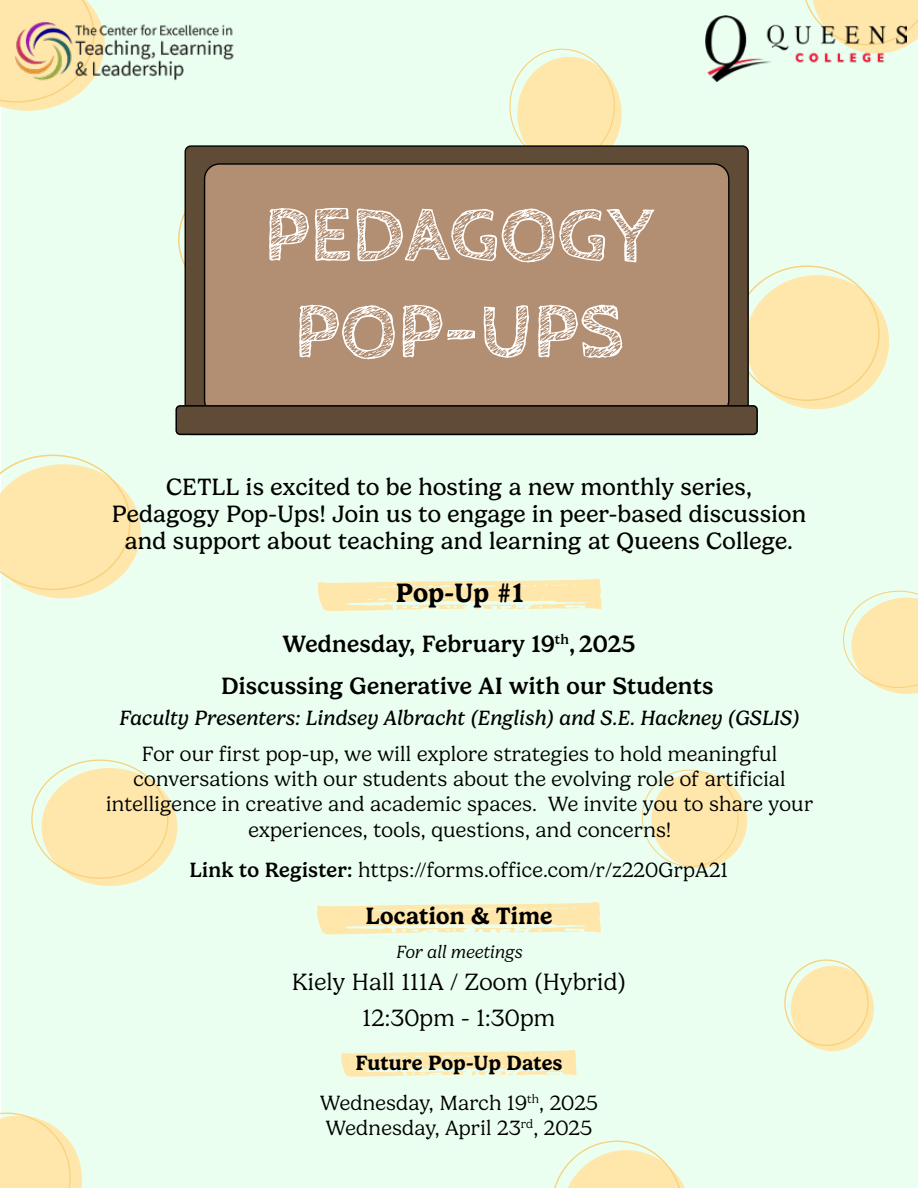
<style>
.page{position:relative;width:918px;height:1188px;background:#fff}
.page>*{position:absolute;margin:0;border:0;box-sizing:border-box;transform-origin:0 0}
.t1{font:700 80.7px/96.8px "Cabin Sketch";color:#fff;text-align:center}
.t2{font:600 27px "Gelica";color:#000}
.t3{font:24px/27px "Gelica";letter-spacing:.01em;color:#000;text-align:center}
.t4{font:500 24px "Gelica";letter-spacing:.01em;color:#000}
.t5{font:300 24px/36px "Gelica";letter-spacing:.01em;color:#000;text-align:center}
.t6{font:600 24px "Gelica";letter-spacing:.01em;color:#000}
.t7{font:300 21px/25.2px "Gelica";letter-spacing:.01em;color:#000}
.t8{font:italic 21px "Gelica";letter-spacing:.01em;color:#000}
.t9{font:600 21px "Gelica";letter-spacing:.005em;color:#000}
.t10{font:italic 300 18px "Gelica";letter-spacing:.01em;color:#000}
.s1{font-weight:500}
</style>
<div class="page">
<div style="left:2px;top:0;width:916px;height:1188px;background:#ebfff0"></div>
<svg style="left:0;top:0;width:93px;height:111px"></svg>
<div style="left:517px;top:57px;width:105px;height:114px;background:#ffe7ab;border-radius:50%"></div>
<div style="left:745px;top:275px;width:144px;height:134px;background:#ffe7ab;border-radius:50%"></div>
<svg style="left:641px;top:769px;width:107px;height:100px"></svg>
<svg style="left:0;top:1103px;width:82px;height:85px"></svg>
<svg style="left:843px;top:591px;width:75px;height:103px"></svg>
<svg style="left:805px;top:0;width:113px;height:46px;background:#fde8af"></svg>
<svg style="left:554px;top:1141px;width:131px;height:47px"></svg>
<div style="left:791px;top:966px;width:83px;height:85px;background:#ffe7ab;border-radius:50%"></div>
<div style="left:185px;top:146px;width:563px;height:288px;background:#604b37;border-radius:6px"></div>
<div style="left:205px;top:164px;width:524px;height:251px;background:#b28e72;border-radius:15px"></div>
<div style="left:176px;top:406px;width:581px;height:28px;background:#604b37;border-radius:4px"></div>
<div style="left:175px;top:405px;width:583px;height:30px;border:2px solid #000;border-radius:4px"></div>
<svg style="left:0;top:455px;width:141px;height:143px"></svg>
<div style="left:42px;top:768px;width:135px;height:118px;background:#ffe7ab;border-radius:50%"></div>
<svg style="left:318px;top:578px;width:284px;height:33px"></svg>
<svg style="left:341px;top:1050px;width:236px;height:27px"></svg>
<svg style="left:317px;top:902px;width:284px;height:33px"></svg>
<img style="left:0;top:8px;width:234px;height:82px">
<img style="left:706px;top:16px;width:201px;height:66px">
<h1 class="t1" style="left:264px;top:189px;width:392px">PEDAGOGY<br>POP-UPS</h1>
<p class="t3" style="left:112px;top:474px;width:696px">CETLL is excited to be hosting a new monthly series,<br>Pedagogy Pop-Ups! Join us to engage in peer-based discussion and support about teaching and learning at Queens College.</p>
<p class="t2" style="left:396px;top:578px;width:129px">Pop-Up #1</p>
<p class="t4" style="left:283px;top:630px;width:354px">Wednesday, February 19<sup>th</sup>, 2025</p>
<p class="t4" style="left:221px;top:673px;width:494px">Discussing Generative AI with our Students</p>
<p class="t8" style="left:119px;top:707px;width:682px">Faculty Presenters: Lindsey Albracht (English) and S.E. Hackney (GSLIS)</p>
<p class="t7" style="left:106px;top:742px;width:709px;text-align:center">For our first pop-up, we will explore strategies to hold meaningful conversations with our students about the evolving role of artificial intelligence in creative and academic spaces. We invite you to share your experiences, tools, questions, and concerns!</p>
<p class="t7" style="left:190px;top:858px;width:540px"><span class="s1">Link to Register:</span> https://forms.office.com/r/z220GrpA21</p>
<p class="t6" style="left:365px;top:902px;width:189px">Location &amp; Time</p>
<p class="t10" style="left:396px;top:942px;width:128px">For all meetings</p>
<p class="t5" style="left:292px;top:964px;width:336px">Kiely Hall 111A / Zoom (Hybrid)<br>12:30pm - 1:30pm</p>
<p class="t9" style="left:355px;top:1051px;width:209px">Future Pop-Up Dates</p>
<p class="t7" style="left:320px;top:1091px;width:279px">Wednesday, March 19<sup>th</sup>, 2025<br>Wednesday, April 23<sup>rd</sup>, 2025</p>
</div>
